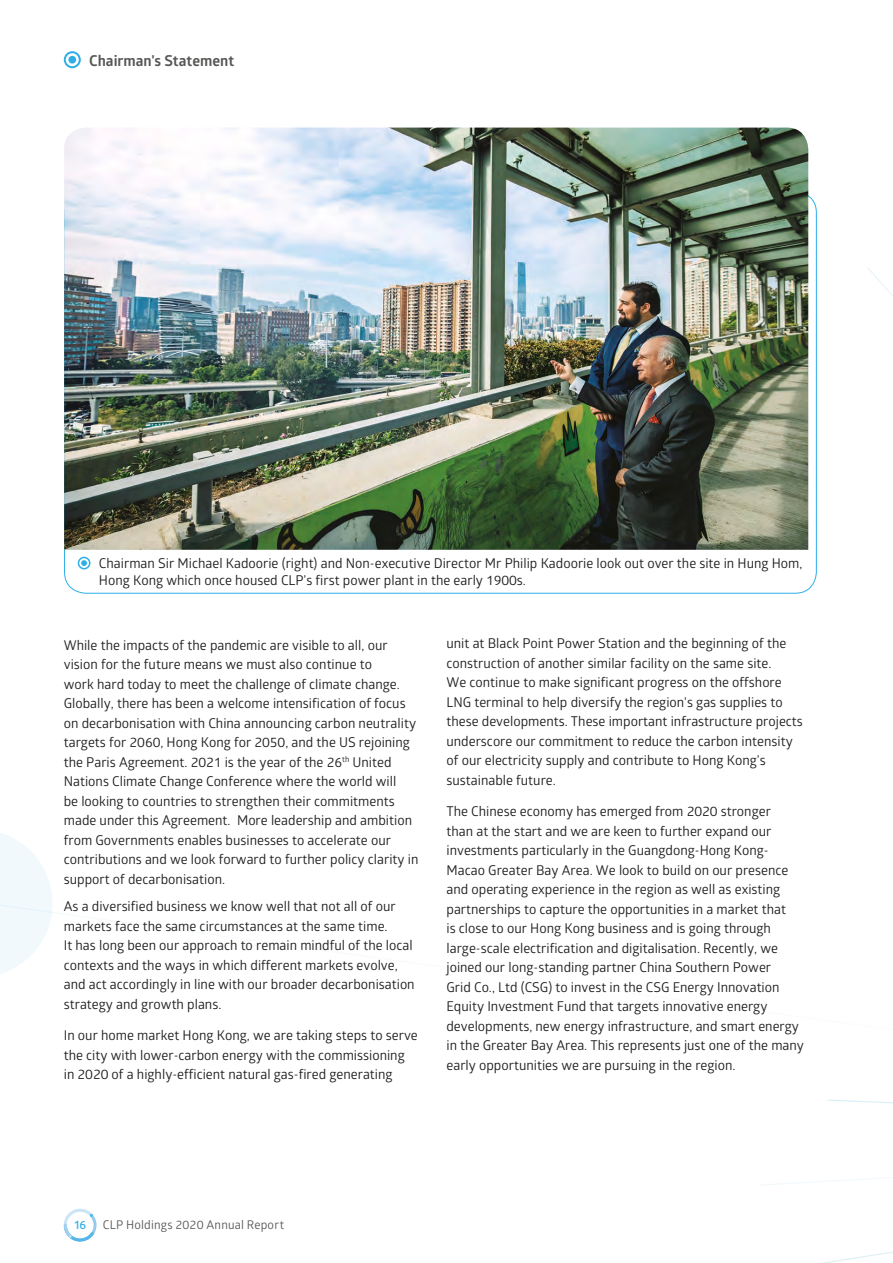
<style>
.page{position:relative;width:893px;height:1263px;background:#fff}
.page>*{position:absolute;margin:0;border:0;box-sizing:border-box;transform-origin:0 0}
.t1{font:700 15px "Glober";color:#575756}
.t2{font:13.5px/19.5px "Glober";color:#1c1c1b}
.t3{font:12px "Glober";letter-spacing:.015em;color:#575756}
.t4{font:600 12px "Glober";color:#2dafe6}
</style>
<div class="page">
<svg style="left:0;top:833px;width:52px;height:141px"></svg>
<svg style="left:64px;top:1209px;width:33px;height:32px"></svg>
<svg style="left:64px;top:51px;width:17px;height:17px"></svg>
<svg style="left:78px;top:557px;width:12px;height:12px"></svg>
<img style="left:64px;top:128px;width:744px;height:422px">
<p class="t1" style="left:89px;top:50px;width:146px">Chairman's Statement</p>
<p class="t2" style="left:99px;top:554px;width:705px;line-height:16.5px">Chairman Sir Michael Kadoorie (right) and Non-executive Director Mr Philip Kadoorie look out over the site in Hung Hom,<br>Hong Kong which once housed CLP’s first power plant in the early 1900s.</p>
<p class="t2" style="left:64px;top:635px;width:356px">While the impacts of the pandemic are visible to all, our vision for the future means we must also continue to<br>work hard today to meet the challenge of climate change.<br>Globally, there has been a welcome intensification of focus on decarbonisation with China announcing carbon neutrality targets for 2060, Hong Kong for 2050, and the US rejoining the Paris Agreement. 2021 is the year of the 26<sup>th</sup> United Nations Climate Change Conference where the world will<br>be looking to countries to strengthen their commitments made under this Agreement. More leadership and ambition from Governments enables businesses to accelerate our contributions and we look forward to further policy clarity in support of decarbonisation.</p>
<p class="t2" style="left:64px;top:896px;width:352px">As a diversified business we know well that not all of our markets face the same circumstances at the same time.<br>It has long been our approach to remain mindful of the local contexts and the ways in which different markets evolve, and act accordingly in line with our broader decarbonisation strategy and growth plans.</p>
<p class="t2" style="left:64px;top:1025px;width:356px">In our home market Hong Kong, we are taking steps to serve the city with lower-carbon energy with the commissioning in 2020 of a highly-efficient natural gas-fired generating</p>
<p class="t2" style="left:446px;top:633px;width:358px">unit at Black Point Power Station and the beginning of the construction of another similar facility on the same site.<br>We continue to make significant progress on the offshore LNG terminal to help diversify the region's gas supplies to these developments. These important infrastructure projects underscore our commitment to reduce the carbon intensity of our electricity supply and contribute to Hong Kong’s sustainable future.</p>
<p class="t2" style="left:446px;top:801px;width:359px">The Chinese economy has emerged from 2020 stronger<br>than at the start and we are keen to further expand our investments particularly in the Guangdong-Hong Kong-Macao Greater Bay Area. We look to build on our presence and operating experience in the region as well as existing partnerships to capture the opportunities in a market that<br>is close to our Hong Kong business and is going through large-scale electrification and digitalisation. Recently, we joined our long-standing partner China Southern Power<br>Grid Co., Ltd (CSG) to invest in the CSG Energy Innovation Equity Investment Fund that targets innovative energy developments, new energy infrastructure, and smart energy in the Greater Bay Area. This represents just one of the many early opportunities we are pursuing in the region.</p>
<p class="t4" style="left:74px;top:1216px;width:13px">16</p>
<p class="t3" style="left:103px;top:1217px;width:183px">CLP Holdings 2020 Annual Report</p>
</div>
